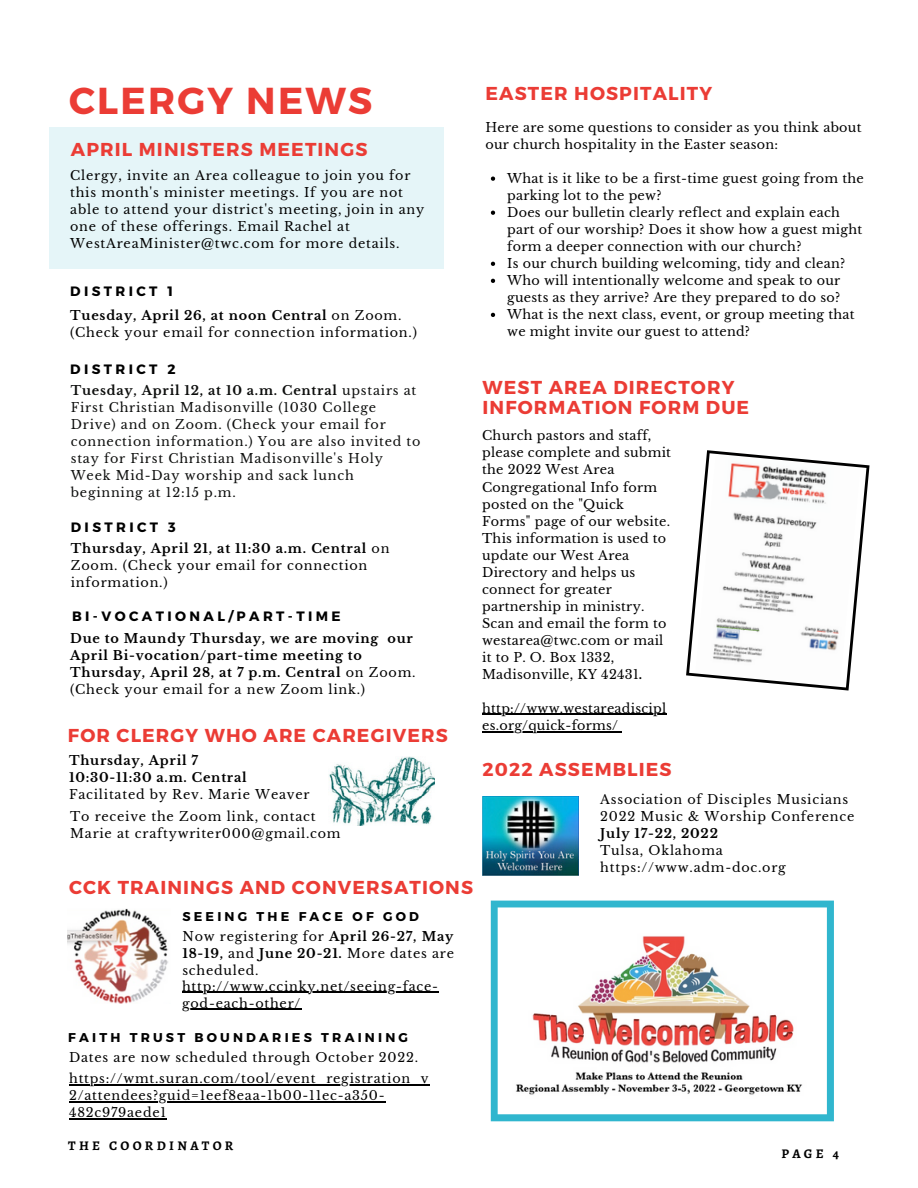
<style>
.page{position:relative;width:918px;height:1188px;background:#fff}
.page>*{position:absolute;margin:0;border:0;box-sizing:border-box;transform-origin:0 0}
.t1{font:700 37.5px "Montserrat";letter-spacing:.06em;color:#eb3c35}
.t2{font:700 18.75px "Montserrat";letter-spacing:.06em;color:#eb3c35}
.t3{font:700 13.65px "Montserrat";letter-spacing:.25em;color:#000}
.t4{font:700 13.2px "Alegreya";letter-spacing:.25em;color:#000}
.t5{font:12.75px/17.1px "Libre Baskerville";letter-spacing:.02em;color:#000}
.t6{font:12.75px/17px "Libre Baskerville";letter-spacing:.06em;color:#000}
.t7{font:12.75px/17px "Libre Baskerville";letter-spacing:.06em;color:#0d0e0d}
.t8{font:700 12.75px/17.1px "Libre Baskerville";letter-spacing:.06em;color:#000}
.t9{font:700 12.75px "Montserrat";letter-spacing:.25em;color:#000}
.s1{font-weight:700}
.s2{font-weight:700;color:#000}
.s3{font-weight:700;color:#0d0e0d}
.s4{font-weight:400}
</style>
<div class="page">
<img style="left:329px;top:757px;width:106px;height:69px">
<div style="left:49px;top:128px;width:395px;height:141px;background:#e5f5f8"></div>
<img style="left:68px;top:909px;width:100px;height:94px">
<svg style="left:686px;top:450px;width:184px;height:241px"></svg>
<img style="left:483px;top:796px;width:95px;height:79px">
<hr style="left:482px;top:714px;width:184px;height:1px;background:#000">
<hr style="left:482px;top:731px;width:136px;height:1px;background:#000">
<hr style="left:182px;top:992px;width:257px;height:1px;background:#000">
<hr style="left:182px;top:1009px;width:119px;height:1px;background:#000">
<hr style="left:69px;top:1085px;width:360px;height:1px;background:#000">
<hr style="left:69px;top:1102px;width:316px;height:1px;background:#000">
<hr style="left:69px;top:1119px;width:98px;height:1px;background:#000">
<svg style="left:491px;top:901px;width:343px;height:220px"></svg>
<img style="left:498px;top:922px;width:327px;height:178px">
<svg style="left:491px;top:177px;width:4px;height:4px"></svg>
<svg style="left:491px;top:211px;width:4px;height:4px"></svg>
<svg style="left:491px;top:262px;width:4px;height:4px"></svg>
<svg style="left:491px;top:279px;width:4px;height:4px"></svg>
<svg style="left:491px;top:313px;width:4px;height:4px"></svg>
<p class="t1" style="left:69px;top:76px;width:305px">CLERGY NEWS</p>
<p class="t2" style="left:71px;top:137px;width:298px">APRIL MINISTERS MEETINGS</p>
<p class="t6" style="left:70px;top:168px;width:356px">Clergy, invite an Area colleague to join you for this month's minister meetings. If you are not able to attend your district's meeting, join in any one of these offerings. Email Rachel at WestAreaMinister@twc.com for more details.</p>
<p class="t3" style="left:70px;top:282px;width:104px">DISTRICT 1</p>
<p class="t6" style="left:70px;top:307px;width:348px"><span class="s1">Tuesday, April 26, at noon Central</span> on Zoom. (Check your email for connection information.)</p>
<p class="t3" style="left:70px;top:360px;width:107px">DISTRICT 2</p>
<p class="t7" style="left:71px;top:382px;width:351px"><span class="s1">Tuesday, April 12</span><span class="s2">,</span> <span class="s1">at 10 a.m. Central</span> upstairs at First Christian Madisonville (1030 College Drive) and on Zoom. (Check your email for connection information.) You are also invited to stay for First Christian Madisonville's Holy Week Mid-Day worship and sack lunch beginning at 12:15 p.m.</p>
<p class="t3" style="left:71px;top:518px;width:106px">DISTRICT 3</p>
<p class="t6" style="left:71px;top:540px;width:320px"><span class="s1">Thursday, April 21</span><span class="s3">,</span> <span class="s1">at 11:30 a.m. Central</span> on<br>Zoom. (Check your email for connection information.)</p>
<p class="t3" style="left:72px;top:607px;width:270px">BI-VOCATIONAL/PART-TIME</p>
<p class="t8" style="left:70px;top:630px;width:347px">Due to Maundy Thursday, we are moving our April Bi-vocation/part-time meeting to Thursday, April 28, at 7 p.m. Central <span class="s4">on Zoom. (Check your email for a new Zoom link.)</span></p>
<p class="t2" style="left:68px;top:723px;width:381px">FOR CLERGY WHO ARE CAREGIVERS</p>
<p class="t8" style="left:69px;top:752px;width:131px">Thursday, April 7</p>
<p class="t8" style="left:69px;top:769px;width:179px">10:30-11:30 a.m. Central</p>
<p class="t6" style="left:69px;top:786px;width:242px">Facilitated by Rev. Marie Weaver</p>
<p class="t6" style="left:70px;top:809px;width:247px">To receive the Zoom link, contact</p>
<p class="t6" style="left:70px;top:826px;width:272px">Marie at craftywriter000@gmail.com</p>
<p class="t2" style="left:69px;top:875px;width:405px">CCK TRAININGS AND CONVERSATIONS</p>
<p class="t9" style="left:182px;top:908px;width:238px">SEEING THE FACE OF GOD</p>
<p class="t5" style="left:182px;top:929px;width:273px;text-align:justify">Now registering for <span class="s1">April 26-27, May 18-19,</span> and <span class="s1">June 20-21.</span> More dates are scheduled.</p>
<p class="t6" style="left:182px;top:978px;width:258px">http://www.ccinky.net/seeing-face&shy;god-each-other/</p>
<p class="t9" style="left:68px;top:1029px;width:341px">FAITH TRUST BOUNDARIES TRAINING</p>
<p class="t6" style="left:69px;top:1071px;width:361px">https://wmt.suran.com/tool/event_registration_v<br>2/attendees?guid=1eef8eaa-1b00-11ec-a350-<br>482c979aede1</p>
<p class="t6" style="left:69px;top:1049px;width:350px">Dates are now scheduled through October 2022.</p>
<p class="t4" style="left:68px;top:1137px;width:167px">THE COORDINATOR</p>
<p class="t2" style="left:486px;top:81px;width:228px">EASTER HOSPITALITY</p>
<p class="t5" style="left:486px;top:119px;width:377px">Here are some questions to consider as you think about our church hospitality in the Easter season:</p>
<p class="t5" style="left:507px;top:170px;width:358px">What is it like to be a first-time guest going from the parking lot to the pew?</p>
<p class="t5" style="left:507px;top:204px;width:357px">Does our bulletin clearly reflect and explain each part of our worship? Does it show how a guest might form a deeper connection with our church?</p>
<p class="t5" style="left:507px;top:255px;width:340px">Is our church building welcoming, tidy and clean?</p>
<p class="t5" style="left:507px;top:272px;width:335px">Who will intentionally welcome and speak to our guests as they arrive? Are they prepared to do so?</p>
<p class="t5" style="left:507px;top:306px;width:349px">What is the next class, event, or group meeting that we might invite our guest to attend?</p>
<p class="t2" style="left:483px;top:375px;width:253px">WEST AREA DIRECTORY</p>
<p class="t2" style="left:483px;top:395px;width:268px">INFORMATION FORM DUE</p>
<p class="t5" style="left:482px;top:427px;width:190px">Church pastors and staff, please complete and submit the 2022 West Area<br>Congregational Info form posted on the "Quick<br>Forms" page of our website.<br>This information is used to update our West Area<br>Directory and helps us connect for greater partnership in ministry.<br>Scan and email the form to westarea@twc.com or mail it to P. O. Box 1332,<br>Madisonville, KY 42431<span class="s1">.</span></p>
<p class="t5" style="left:482px;top:700px;width:186px">http://www.westareadiscipl es.org/quick-forms/</p>
<p class="t2" style="left:483px;top:757px;width:191px">2022 ASSEMBLIES</p>
<p class="t6" style="left:600px;top:791px;width:249px">Association of Disciples Musicians</p>
<p class="t6" style="left:600px;top:808px;width:256px">2022 Music &amp; Worship Conference</p>
<p class="t8" style="left:600px;top:825px;width:119px">July 17-22, 2022</p>
<p class="t6" style="left:600px;top:842px;width:124px">Tulsa, Oklahoma</p>
<p class="t6" style="left:600px;top:859px;width:187px">https://www.adm-doc.org</p>
<p class="t4" style="left:781px;top:1145px;width:59px">PAGE 4</p>
</div>
